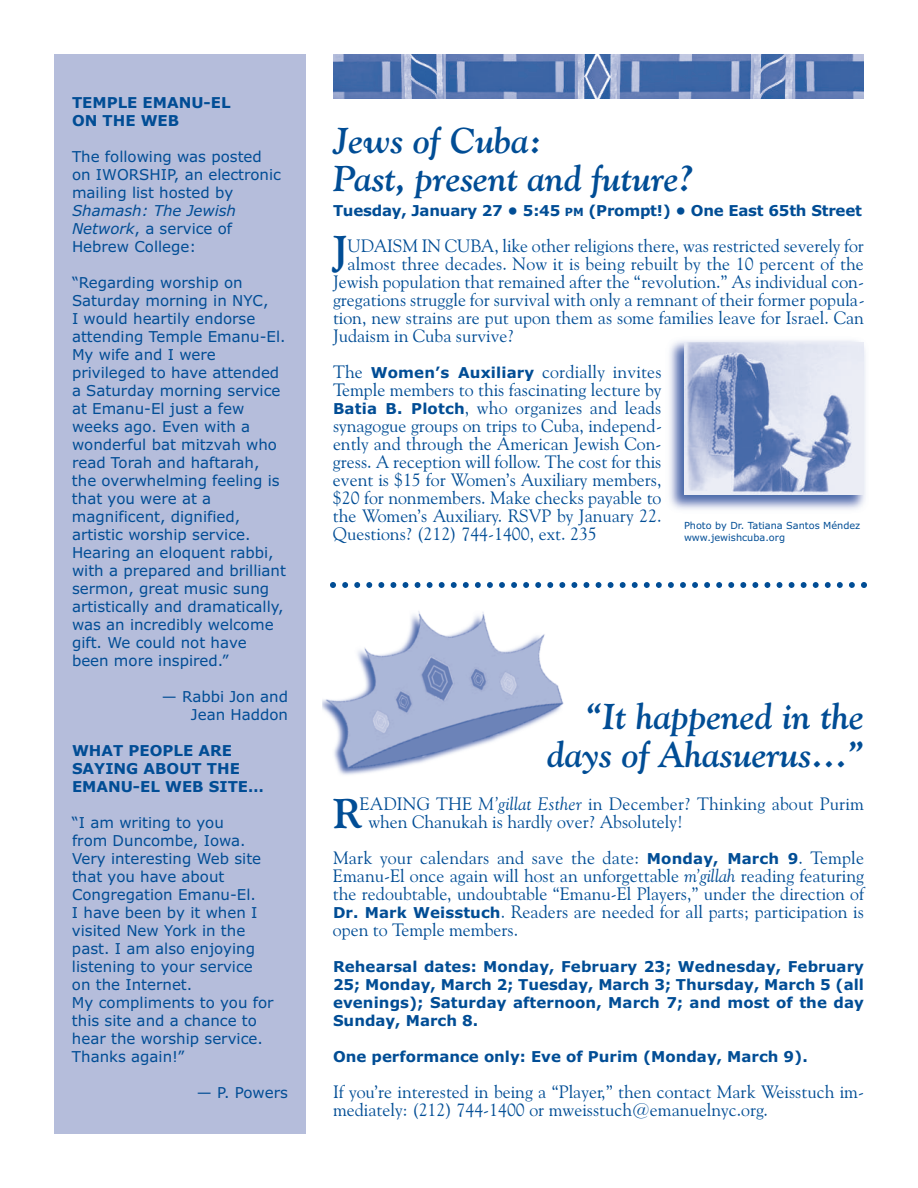
<style>
.page{position:relative;width:918px;height:1188px;background:#fff}
.page>*{position:absolute;margin:0;border:0;box-sizing:border-box;transform-origin:0 0}
.t1{font:700 41.7px "Goudy Old Style BT";color:#014d95}
.t2{font:italic 700 36px/37.5px "Goudy Old Style BT";color:#014d95}
.t3{font:18px/18px "Goudy Old Style BT";color:#014d95;text-align:justify}
.t4{font:15px/18px "Verdana";color:#014d95}
.t5{font:700 15px/18px "Verdana";color:#014d95}
.t6{font:9.75px/11.7px "Verdana";color:#014d95}
.s1{font-style:italic}
.s2{font-size:11.25px}
.s3{font-family:"Verdana";font-weight:700;font-size:15px}
</style>
<div class="page">
<div style="left:54px;top:54px;width:252px;height:1080px;background:#b5bddb"></div>
<img style="left:333px;top:54px;width:531px;height:45px">
<img style="left:669px;top:340px;width:197px;height:170px">
<img style="left:684px;top:342px;width:180px;height:153px">
<svg style="left:330px;top:582px;width:537px;height:6px"></svg>
<img style="left:322px;top:611px;width:242px;height:164px">
<p class="t5" style="left:72px;top:94px;width:160px">TEMPLE EMANU-EL<br>ON THE WEB</p>
<p class="t4" style="left:72px;top:148px;width:211px">The following was posted on IWORSHIP, an electronic mailing list hosted by</p>
<p class="t4" style="left:72px;top:202px;width:166px"><span class="s1">Shamash: The Jewish<br>Network</span>, a service of<br>Hebrew College:</p>
<p class="t4" style="left:72px;top:274px;width:216px">“Regarding worship on<br>Saturday morning in NYC,<br>I would heartily endorse attending Temple Emanu-El.<br>My wife and I were privileged to have attended a Saturday morning service at Emanu-El just a few weeks ago. Even with a wonderful bat mitzvah who read Torah and haftarah, the overwhelming feeling is that you were at a magnificent, dignified, artistic worship service.<br>Hearing an eloquent rabbi, with a prepared and brilliant sermon, great music sung artistically and dramatically, was an incredibly welcome gift. We could not have been more inspired.”</p>
<p class="t4" style="left:162px;top:688px;width:128px;text-align:right">— Rabbi Jon and<br>Jean Haddon</p>
<p class="t5" style="left:72px;top:742px;width:193px">WHAT PEOPLE ARE<br>SAYING ABOUT THE<br>EMANU-EL WEB SITE…</p>
<p class="t4" style="left:72px;top:814px;width:203px">“I am writing to you<br>from Duncombe, Iowa.<br>Very interesting Web site that you have about<br>Congregation Emanu-El.<br>I have been by it when I visited New York in the past. I am also enjoying listening to your service on the Internet.<br>My compliments to you for this site and a chance to hear the worship service.<br>Thanks again!”</p>
<p class="t4" style="left:197px;top:1084px;width:93px">— P. Powers</p>
<h2 class="t2" style="left:333px;top:122px;width:362px">Jews of Cuba:<br>Past, present and future?</h2>
<p class="t5" style="left:333px;top:202px;width:530px">Tuesday, January 27 • 5:45 <span class="s2">PM</span> (Prompt!) • One East 65th Street</p>
<h1 class="t1" style="left:333px;top:226px;width:16px">J</h1>
<p class="t3" style="left:348px;top:237px;width:518px">UDAISM IN CUBA, like other religions there, was restricted severely for</p>
<p class="t3" style="left:348px;top:255px;width:518px">almost three decades. Now it is being rebuilt by the 10 percent of the</p>
<p class="t3" style="left:333px;top:273px;width:532px">Jewish population that remained after the “revolution.” As individual con-</p>
<p class="t3" style="left:333px;top:291px;width:533px">gregations struggle for survival with only a remnant of their former popula-</p>
<p class="t3" style="left:333px;top:309px;width:532px">tion, new strains are put upon them as some families leave for Israel. Can</p>
<p class="t3" style="left:333px;top:327px;width:182px">Judaism in Cuba survive?</p>
<p class="t3" style="left:333px;top:363px;width:331px">The <span class="s3">Women’s Auxiliary</span> cordially invites Temple members to this fascinating lecture by <span class="s3">Batia B. Plotch</span>, who organizes and leads synagogue groups on trips to Cuba, independ&shy;ently and through the American Jewish Con&shy;gress. A reception will follow. The cost for this event is $15 for Women’s Auxiliary members, $20 for nonmembers. Make checks payable to the Women’s Auxiliary. RSVP by January 22.<br>Questions? (212) 744-1400, ext. 235</p>
<p class="t6" style="left:684px;top:520px;width:178px">Photo by Dr. Tatiana Santos Méndez www.jewishcuba.org</p>
<h2 class="t2" style="left:547px;top:698px;width:319px;text-align:right">“It happened in the days of Ahasuerus…”</h2>
<p class="t3" style="left:368px;top:795px;width:497px;text-indent:-9px">EADING THE <span class="s1">M’gillat Esther</span> in December? Thinking about Purim when Chanukah is hardly over? Absolutely!</p>
<p class="t3" style="left:333px;top:849px;width:533px">Mark your calendars and save the date: <span class="s3">Monday, March 9</span>. Temple Emanu-El once again will host an unforgettable <span class="s1">m’gillah</span> reading featuring the redoubtable, undoubtable “Emanu-El Players,” under the direction of <span class="s3">Dr. Mark Weisstuch</span>. Readers are needed for all parts; participation is open to Temple members.</p>
<p class="t5" style="left:333px;top:958px;width:533px;text-align:justify">Rehearsal dates: Monday, February 23; Wednesday, February 25; Monday, March 2; Tuesday, March 3; Thursday, March 5 (all evenings); Saturday afternoon, March 7; and most of the day Sunday, March 8.</p>
<p class="t5" style="left:333px;top:1048px;width:476px">One performance only: Eve of Purim (Monday, March 9).</p>
<p class="t3" style="left:333px;top:1083px;width:532px">If you’re interested in being a “Player,” then contact Mark Weisstuch im&shy;mediately: (212) 744-1400 or mweisstuch@emanuelnyc.org.</p>
<h1 class="t1" style="left:333px;top:789px;width:31px">R</h1>
</div>
